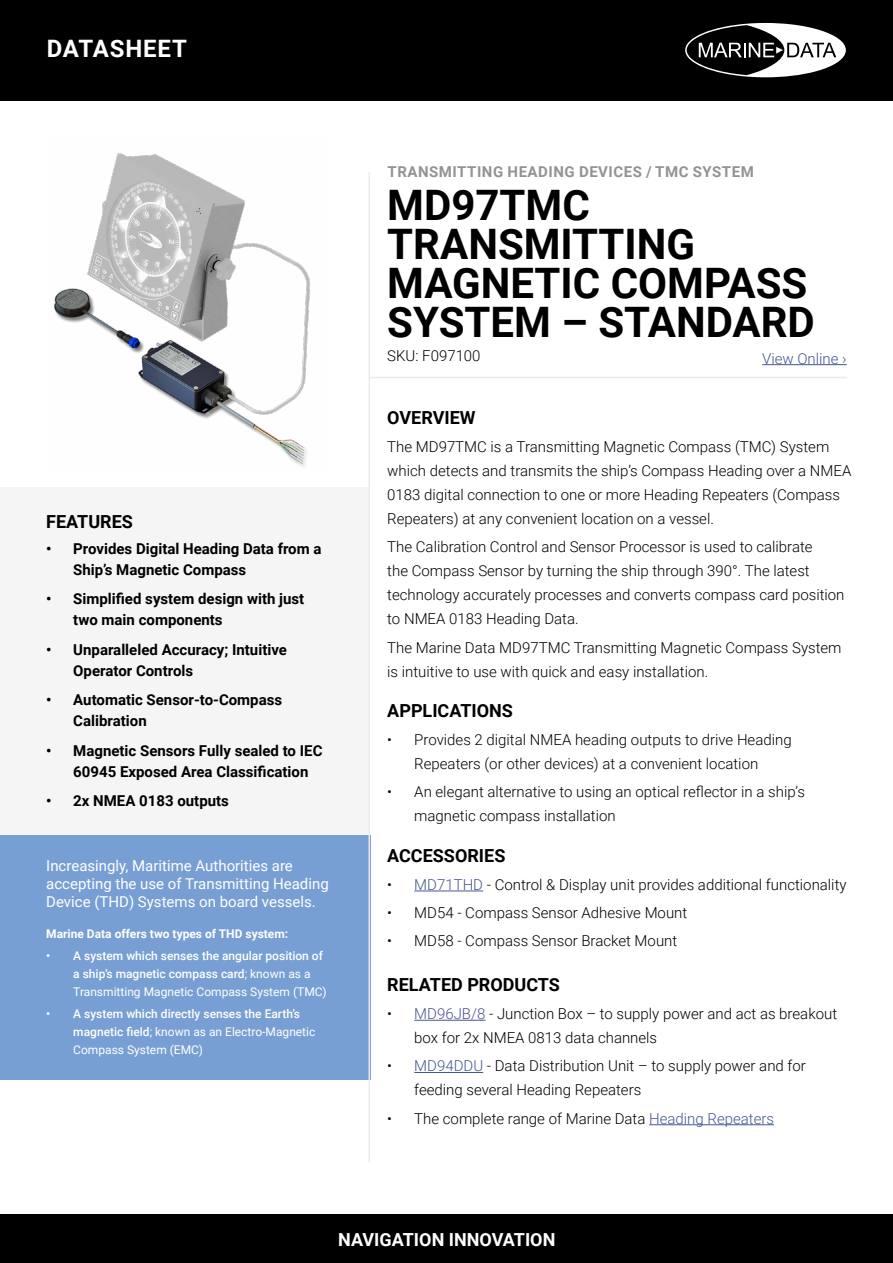
<style>
.page{position:relative;width:893px;height:1263px;background:#fff}
.page>*{position:absolute;margin:0;border:0;box-sizing:border-box;transform-origin:0 0}
.t1{font:700 42px/39px "Roboto";color:#000}
.t2{font:700 24px "Roboto";letter-spacing:.035em;color:#fff}
.t3{font:700 18px "Roboto";color:#000}
.t4{font:700 18px "Roboto";color:#fff}
.t5{font:300 15px/24px "Roboto";color:#000}
.t6{font:700 15px/21px "Roboto";color:#000}
.t7{font:15px/18px "Roboto";color:#fff}
.t8{font:700 15px "Roboto";letter-spacing:.035em;color:#939393}
.t9{font:300 15px "Roboto";color:#465792}
.t10{font:500 12px/18px "Roboto";color:#fff}
.t11{font:700 12px "Roboto";color:#fff}
.s1{font-weight:400}
.s2{color:#465792}
</style>
<div class="page">
<hr style="left:414px;top:890px;width:69px;height:1px;background:#465792">
<hr style="left:414px;top:1020px;width:71px;height:1px;background:#465792">
<hr style="left:414px;top:1072px;width:69px;height:1px;background:#465792">
<hr style="left:649px;top:1124px;width:125px;height:1px;background:#465792">
<div style="left:0;top:487px;width:369px;height:349px;background:#f5f5f5"></div>
<div style="left:0;top:836px;width:370px;height:244px;background:#789fd4"></div>
<hr style="left:369px;top:172px;width:1px;height:990px;background:#ebebeb">
<hr style="left:369px;top:377px;width:478px;height:1px;background:#ebebeb">
<hr style="left:762px;top:364px;width:85px;height:1px;background:#465792">
<div style="left:0;top:0;width:893px;height:100px;background:#000"></div>
<svg style="left:685px;top:23px;width:161px;height:54px"></svg>
<div style="left:0;top:1214px;width:893px;height:49px;background:#000"></div>
<img style="left:54px;top:153px;width:257px;height:314px">
<h2 class="t2" style="left:47px;top:32px;width:142px">DATASHEET</h2>
<p class="t3" style="left:46px;top:509px;width:88px">FEATURES</p>
<p class="t6" style="left:73px;top:537px;width:250px;text-indent:-27px">• Provides Digital Heading Data from a<br>Ship’s Magnetic Compass</p>
<p class="t6" style="left:73px;top:588px;width:233px;text-indent:-27px">• Simplified system design with just two main components</p>
<p class="t6" style="left:73px;top:638px;width:215px;text-indent:-27px">• Unparalleled Accuracy; Intuitive<br>Operator Controls</p>
<p class="t6" style="left:73px;top:689px;width:210px;text-indent:-27px">• Automatic Sensor-to-Compass<br>Calibration</p>
<p class="t6" style="left:73px;top:739px;width:251px;text-indent:-27px">• Magnetic Sensors Fully sealed to IEC<br>60945 Exposed Area Classification</p>
<p class="t6" style="left:46px;top:790px;width:184px">• 2x NMEA 0183 outputs</p>
<p class="t7" style="left:46px;top:856px;width:284px">Increasingly, Maritime Authorities are accepting the use of Transmitting Heading<br>Device (THD) Systems on board vessels.</p>
<p class="t11" style="left:46px;top:925px;width:243px">Marine Data offers two types of THD system:</p>
<p class="t10" style="left:73px;top:946px;width:255px;text-indent:-27px">• A system which senses the angular position of a ship’s magnetic compass card<span class="s1">; known as a<br>Transmitting Magnetic Compass System (TMC)</span></p>
<p class="t10" style="left:73px;top:1005px;width:244px;text-indent:-27px">• A system which directly senses the Earth’s magnetic field<span class="s1">; known as an Electro-Magnetic<br>Compass System (EMC)</span></p>
<p class="t8" style="left:388px;top:161px;width:368px">TRANSMITTING HEADING DEVICES / TMC SYSTEM</p>
<h1 class="t1" style="left:387px;top:184px;width:429px">MD97TMC<br>TRANSMITTING<br>MAGNETIC COMPASS<br>SYSTEM – STANDARD</h1>
<p class="t5" style="left:387px;top:343px;width:95px">SKU: F097100</p>
<p class="t9" style="left:762px;top:348px;width:86px">View Online ›</p>
<p class="t3" style="left:387px;top:405px;width:90px">OVERVIEW</p>
<p class="t5" style="left:387px;top:434px;width:466px">The MD97TMC is a Transmitting Magnetic Compass (TMC) System which detects and transmits the ship’s Compass Heading over a NMEA 0183 digital connection to one or more Heading Repeaters (Compass Repeaters) at any convenient location on a vessel.</p>
<p class="t5" style="left:387px;top:534px;width:459px">The Calibration Control and Sensor Processor is used to calibrate<br>the Compass Sensor by turning the ship through 390°. The latest technology accurately processes and converts compass card position to NMEA 0183 Heading Data.</p>
<p class="t5" style="left:387px;top:635px;width:456px">The Marine Data MD97TMC Transmitting Magnetic Compass System is intuitive to use with quick and easy installation.</p>
<p class="t3" style="left:387px;top:698px;width:127px">APPLICATIONS</p>
<p class="t5" style="left:387px;top:727px;width:406px;text-align:center">• Provides 2 digital NMEA heading outputs to drive Heading<br>Repeaters (or other devices) at a convenient location</p>
<p class="t5" style="left:414px;top:779px;width:392px;text-indent:-27px">• An elegant alternative to using an optical reflector in a ship’s magnetic compass installation</p>
<p class="t3" style="left:387px;top:842px;width:120px">ACCESSORIES</p>
<p class="t5" style="left:387px;top:872px;width:461px">• <span class="s2">MD71THD</span> - Control &amp; Display unit provides additional functionality</p>
<p class="t5" style="left:387px;top:900px;width:302px">• MD54 - Compass Sensor Adhesive Mount</p>
<p class="t5" style="left:387px;top:928px;width:291px">• MD58 - Compass Sensor Bracket Mount</p>
<p class="t3" style="left:387px;top:972px;width:174px">RELATED PRODUCTS</p>
<p class="t5" style="left:414px;top:1001px;width:424px;text-indent:-27px">• <span class="s2">MD96JB/8</span> - Junction Box – to supply power and act as breakout box for 2x NMEA 0813 data channels</p>
<p class="t5" style="left:414px;top:1053px;width:393px;text-indent:-27px">• <span class="s2">MD94DDU</span> - Data Distribution Unit – to supply power and for feeding several Heading Repeaters</p>
<p class="t5" style="left:387px;top:1106px;width:388px">• The complete range of Marine Data <span class="s2">Heading Repeaters</span></p>
<p class="t4" style="left:338px;top:1226px;width:219px">NAVIGATION INNOVATION</p>
</div>
